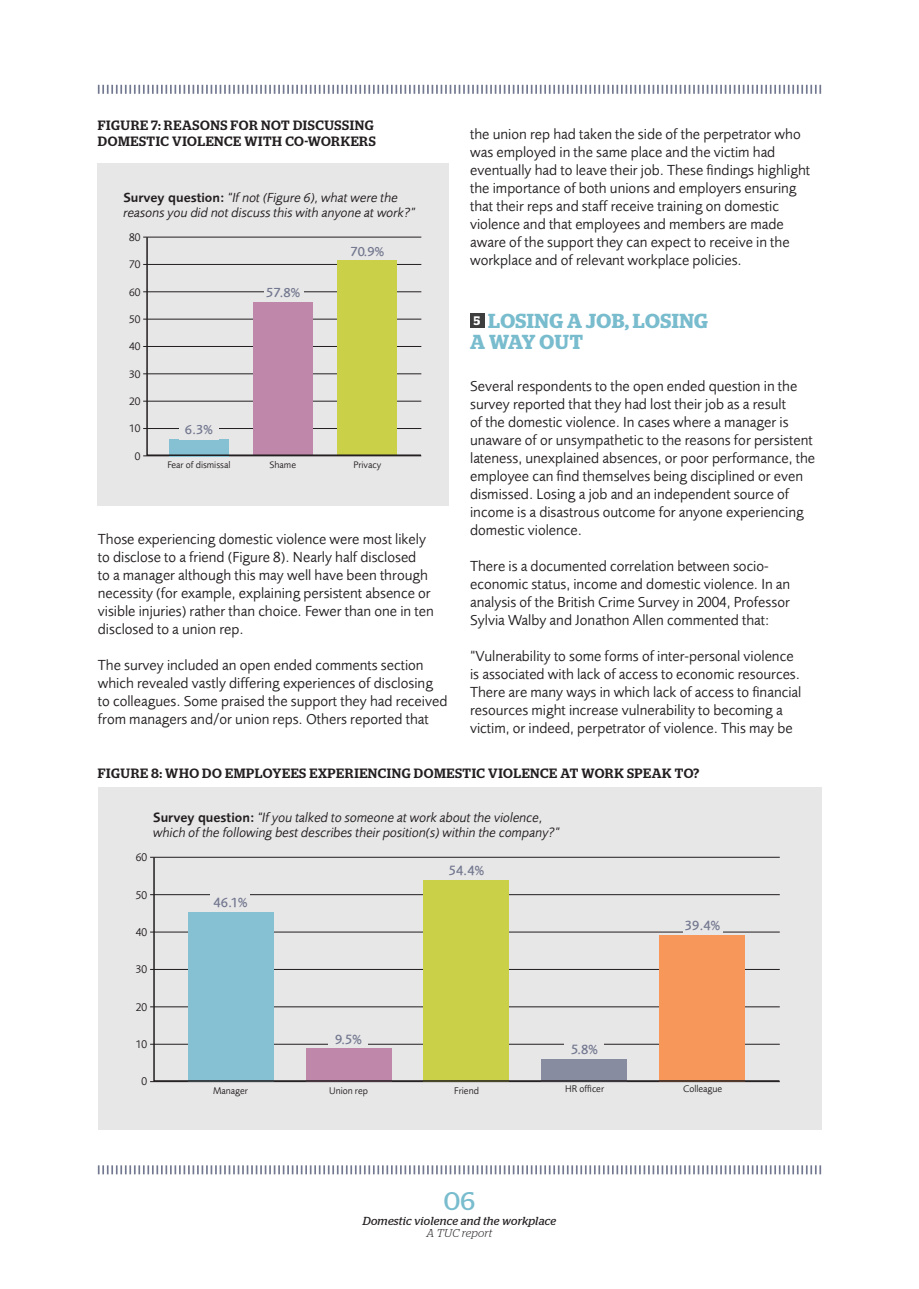
<style>
.page{position:relative;width:919px;height:1289px;background:#fff}
.page>*{position:absolute;margin:0;border:0;box-sizing:border-box;transform-origin:0 0}
.t1{font:25.5px "Stag";color:#78bcce}
.t2{font:600 20.25px/21px "Stag";letter-spacing:.02em;color:#78bcce}
.t3{font:15px/18px "Foundry Sans";color:#231f20}
.t4{font:italic 13.8px/15.5px "Foundry Sans";color:#231f20}
.t5{font:500 13.8px "Foundry Sans";color:#72788f}
.t6{font:500 13.5px/15.8px "Stag";letter-spacing:.045em;color:#231f20}
.t7{font:italic 13.5px/15px "Foundry Sans";color:#231f20}
.t8{font:500 13.5px "Foundry Sans";color:#72788f}
.t9{font:italic 11.7px "Stag";letter-spacing:.025em;color:#231f20}
.t10{font:11.55px "Foundry Sans";color:#231f20}
.t11{font:11.25px "Foundry Sans";color:#231f20}
.t12{font:italic 300 11.25px "Stag";letter-spacing:.015em;color:#231f20}
.t13{font:10.05px "Foundry Sans";color:#231f20}
.t14{font:9.75px "Foundry Sans";color:#231f20}
.s1{font-weight:600;font-style:normal}
.s2{font-size:12.3px;color:#fff}
</style>
<div class="page">
<svg style="left:98px;top:85px;width:723px;height:9px"></svg>
<svg style="left:98px;top:1165px;width:723px;height:9px"></svg>
<div style="left:470px;top:314px;width:14px;height:14px;background:#3e3e3f"></div>
<div style="left:98px;top:164px;width:351px;height:342px;background:#e8e7e8"></div>
<hr style="left:144px;top:346px;width:277px;height:1px;background:#231f20">
<hr style="left:144px;top:237px;width:277px;height:1px;background:#231f20">
<hr style="left:144px;top:455px;width:277px;height:1px;background:#231f20">
<hr style="left:144px;top:401px;width:277px;height:1px;background:#231f20">
<hr style="left:144px;top:373px;width:277px;height:1px;background:#231f20">
<hr style="left:144px;top:291px;width:277px;height:1px;background:#231f20">
<hr style="left:144px;top:428px;width:277px;height:1px;background:#231f20">
<hr style="left:144px;top:319px;width:277px;height:1px;background:#231f20">
<hr style="left:144px;top:264px;width:277px;height:1px;background:#231f20">
<svg style="left:145px;top:236px;width:277px;height:220px"></svg>
<div style="left:264px;top:284px;width:39px;height:17px;background:#e8e7e8"></div>
<div style="left:180px;top:422px;width:39px;height:17px;background:#e8e7e8"></div>
<div style="left:98px;top:787px;width:723px;height:342px;background:#e8e7e8"></div>
<hr style="left:151px;top:931px;width:628px;height:1px;background:#231f20">
<hr style="left:151px;top:857px;width:628px;height:1px;background:#231f20">
<hr style="left:151px;top:1081px;width:628px;height:1px;background:#231f20">
<hr style="left:151px;top:1006px;width:628px;height:1px;background:#231f20">
<hr style="left:151px;top:969px;width:628px;height:1px;background:#231f20">
<hr style="left:151px;top:1043px;width:628px;height:1px;background:#231f20">
<hr style="left:151px;top:894px;width:628px;height:1px;background:#231f20">
<svg style="left:152px;top:856px;width:628px;height:226px"></svg>
<div style="left:210px;top:893px;width:40px;height:18px;background:#e8e7e8"></div>
<div style="left:328px;top:1030px;width:39px;height:17px;background:#e8e7e8"></div>
<div style="left:564px;top:1040px;width:39px;height:17px;background:#e8e7e8"></div>
<div style="left:683px;top:916px;width:39px;height:18px;background:#e8e7e8"></div>
<p class="t6" style="left:98px;top:117px;width:279px">FIGURE 7: REASONS FOR NOT DISCUSSING<br>DOMESTIC VIOLENCE WITH CO-WORKERS</p>
<p class="t7" style="left:123px;top:190px;width:293px"><span class="s1">Survey question:</span> “If not (Figure 6), what were the reasons you did not discuss this with anyone at work?”</p>
<p class="t11" style="left:129px;top:231px;width:13px">80</p>
<p class="t11" style="left:129px;top:258px;width:13px">70</p>
<p class="t11" style="left:129px;top:285px;width:13px">60</p>
<p class="t11" style="left:129px;top:313px;width:13px">50</p>
<p class="t11" style="left:129px;top:340px;width:13px">40</p>
<p class="t11" style="left:129px;top:367px;width:13px">30</p>
<p class="t11" style="left:129px;top:395px;width:13px">20</p>
<p class="t11" style="left:129px;top:422px;width:13px">10</p>
<p class="t11" style="left:135px;top:449px;width:7px">0</p>
<p class="t8" style="left:350px;top:243px;width:35px">70.9%</p>
<p class="t8" style="left:266px;top:285px;width:35px">57.8%</p>
<p class="t8" style="left:185px;top:422px;width:29px">6.3%</p>
<p class="t14" style="left:167px;top:459px;width:65px">Fear of dismissal</p>
<p class="t14" style="left:269px;top:459px;width:28px">Shame</p>
<p class="t14" style="left:353px;top:459px;width:29px">Privacy</p>
<p class="t3" style="left:98px;top:530px;width:337px">Those experiencing domestic violence were most likely to disclose to a friend (Figure 8). Nearly half disclosed<br>to a manager although this may well have been through necessity (for example, explaining persistent absence or visible injuries) rather than choice. Fewer than one in ten disclosed to a union rep.</p>
<p class="t3" style="left:98px;top:656px;width:351px">The survey included an open ended comments section which revealed vastly differing experiences of disclosing to colleagues. Some praised the support they had received from managers and/or union reps. Others reported that</p>
<p class="t3" style="left:470px;top:125px;width:341px">the union rep had taken the side of the perpetrator who was employed in the same place and the victim had eventually had to leave their job. These findings highlight the importance of both unions and employers ensuring that their reps and staff receive training on domestic violence and that employees and members are made aware of the support they can expect to receive in the workplace and of relevant workplace policies.</p>
<h2 class="t2" style="left:470px;top:310px;width:239px"><span class="s2">5</span> LOSING A JOB, LOSING<br>A WAY OUT</h2>
<p class="t3" style="left:470px;top:377px;width:346px">Several respondents to the open ended question in the survey reported that they had lost their job as a result<br>of the domestic violence. In cases where a manager is unaware of or unsympathetic to the reasons for persistent lateness, unexplained absences, or poor performance, the employee can find themselves being disciplined or even dismissed. Losing a job and an independent source of income is a disastrous outcome for anyone experiencing domestic violence.</p>
<p class="t3" style="left:470px;top:557px;width:322px">There is a documented correlation between socio&shy;economic status, income and domestic violence. In an analysis of the British Crime Survey in 2004, Professor Sylvia Walby and Jonathon Allen commented that:</p>
<p class="t3" style="left:470px;top:647px;width:333px">“Vulnerability to some forms of inter-personal violence is associated with lack of access to economic resources.<br>There are many ways in which lack of access to financial resources might increase vulnerability to becoming a victim, or indeed, perpetrator of violence. This may be</p>
<p class="t6" style="left:98px;top:765px;width:603px">FIGURE 8: WHO DO EMPLOYEES EXPERIENCING DOMESTIC VIOLENCE AT WORK SPEAK TO?</p>
<p class="t4" style="left:153px;top:809px;width:408px"><span class="s1">Survey question:</span> “If you talked to someone at work about the violence, which of the following best describes their position(s) within the company?”</p>
<p class="t10" style="left:136px;top:850px;width:13px">60</p>
<p class="t10" style="left:136px;top:888px;width:13px">50</p>
<p class="t10" style="left:136px;top:925px;width:13px">40</p>
<p class="t10" style="left:136px;top:962px;width:13px">30</p>
<p class="t10" style="left:136px;top:1000px;width:13px">20</p>
<p class="t10" style="left:136px;top:1037px;width:13px">10</p>
<p class="t10" style="left:142px;top:1074px;width:7px">0</p>
<p class="t5" style="left:213px;top:894px;width:35px">46.1%</p>
<p class="t5" style="left:335px;top:1030px;width:28px">9.5%</p>
<p class="t5" style="left:448px;top:862px;width:37px">54.4%</p>
<p class="t5" style="left:571px;top:1041px;width:28px">5.8%</p>
<p class="t5" style="left:684px;top:917px;width:37px">39.4%</p>
<p class="t13" style="left:213px;top:1084px;width:37px">Manager</p>
<p class="t13" style="left:329px;top:1084px;width:40px">Union rep</p>
<p class="t13" style="left:454px;top:1084px;width:26px">Friend</p>
<p class="t13" style="left:565px;top:1083px;width:40px">HR officer</p>
<p class="t13" style="left:683px;top:1083px;width:41px">Colleague</p>
<h1 class="t1" style="left:444px;top:1186px;width:33px">06</h1>
<p class="t9" style="left:362px;top:1214px;width:195px">Domestic violence and the workplace</p>
<p class="t12" style="left:426px;top:1226px;width:67px">A TUC report</p>
</div>
